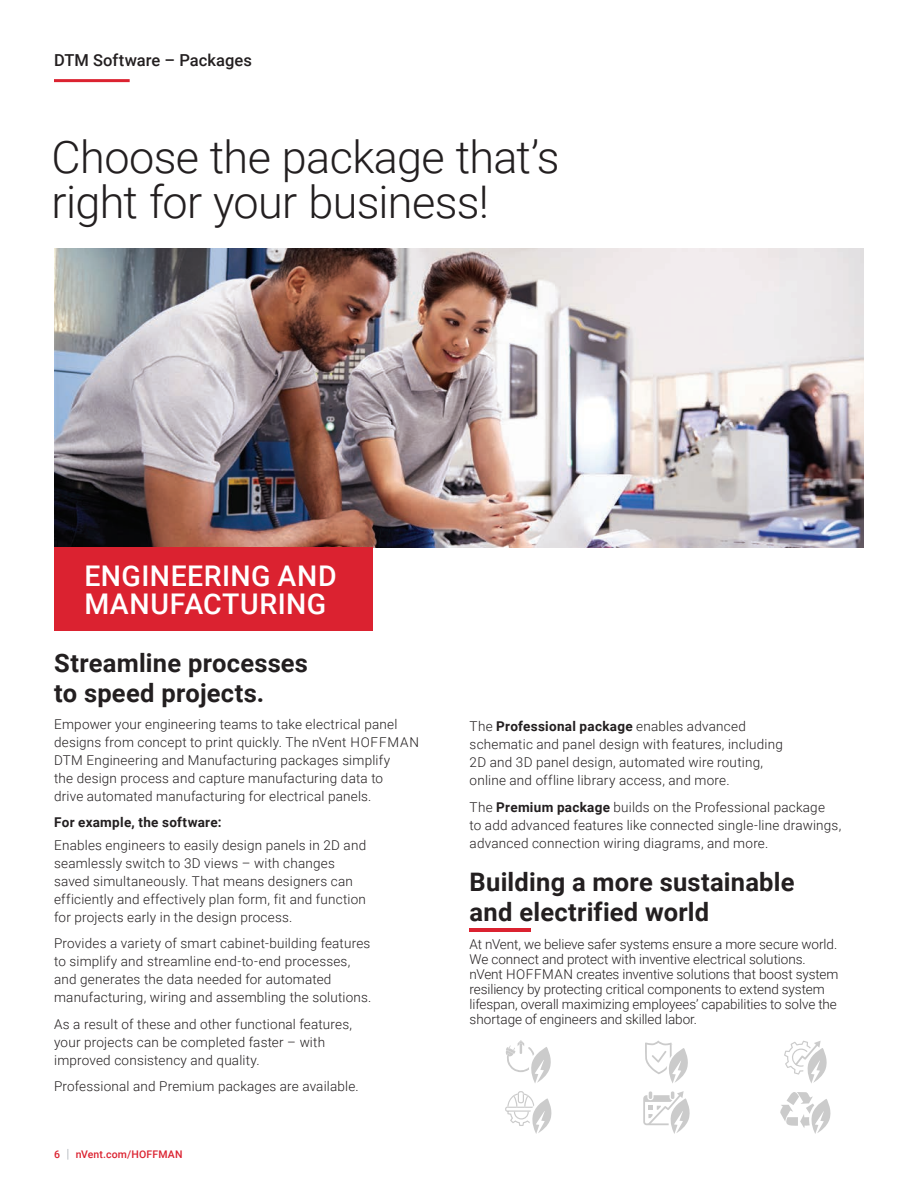
<style>
.page{position:relative;width:918px;height:1188px;background:#fff}
.page>*{position:absolute;margin:0;border:0;box-sizing:border-box;transform-origin:0 0}
.t1{font:300 45px/45px "Roboto";letter-spacing:-.015em;color:#231f20}
.t2{font:500 28.5px "Roboto";letter-spacing:.015em;color:#fff}
.Bodytext_1{font:700 25.5px/30px "Roboto";letter-spacing:.01em;color:#231f20}
.t3{font:500 16.5px "Roboto";color:#231f20}
.Bodytext_1-2{font:300 13.5px/18px "Roboto";letter-spacing:.015em;color:#231f20}
.Bodytext_1-3{font:300 13.5px/15px "Roboto";letter-spacing:-.005em;color:#231f20}
.Bodytext_1-4{font:700 13.5px "Roboto";letter-spacing:.02em;color:#231f20}
.t4{font:500 10.5px "Roboto";letter-spacing:.015em;color:#db2230}
.s1{font-weight:300;font-size:12.6px;color:#8f959e}
.s2{font-weight:700}
</style>
<div class="page">
<hr style="left:54px;top:79px;width:76px;height:3px;background:#db2230">
<img style="left:54px;top:248px;width:810px;height:299px">
<div style="left:54px;top:547px;width:319px;height:84px;background:#db2230"></div>
<hr style="left:470px;top:928px;width:61px;height:4px;background:#db2230">
<svg style="left:506px;top:1040px;width:45px;height:43px"></svg>
<svg style="left:645px;top:1041px;width:43px;height:42px"></svg>
<svg style="left:505px;top:1091px;width:47px;height:43px"></svg>
<svg style="left:643px;top:1091px;width:47px;height:43px"></svg>
<svg style="left:780px;top:1041px;width:51px;height:93px"></svg>
<p class="t3" style="left:54px;top:49px;width:199px">DTM Software – Packages</p>
<p class="t1" style="left:52px;top:133px;width:510px">Choose the package that’s right for your business!</p>
<p class="t2" style="left:84px;top:556px;width:254px">ENGINEERING AND</p>
<p class="t2" style="left:84px;top:584px;width:243px">MANUFACTURING</p>
<p class="Bodytext_1" style="left:54px;top:647px;width:255px">Streamline processes to speed projects.</p>
<p class="Bodytext_1-2" style="left:54px;top:715px;width:366px">Empower your engineering teams to take electrical panel designs from concept to print quickly. The nVent HOFFMAN DTM Engineering and Manufacturing packages simplify<br>the design process and capture manufacturing data to<br>drive automated manufacturing for electrical panels.</p>
<p class="Bodytext_1-4" style="left:54px;top:813px;width:169px">For example, the software:</p>
<p class="Bodytext_1-2" style="left:54px;top:835px;width:314px">Enables engineers to easily design panels in 2D and seamlessly switch to 3D views – with changes saved simultaneously. That means designers can efficiently and effectively plan form, fit and function for projects early in the design process.</p>
<p class="Bodytext_1-2" style="left:54px;top:934px;width:319px">Provides a variety of smart cabinet-building features to simplify and streamline end-to-end processes, and generates the data needed for automated manufacturing, wiring and assembling the solutions.</p>
<p class="Bodytext_1-2" style="left:54px;top:1014px;width:300px">As a result of these and other functional features, your projects can be completed faster – with improved consistency and quality.</p>
<p class="Bodytext_1-2" style="left:54px;top:1077px;width:306px">Professional and Premium packages are available.</p>
<p class="t4" style="left:54px;top:1147px;width:130px">6 <span class="s1">|</span> nVent.com/HOFFMAN</p>
<p class="Bodytext_1-2" style="left:470px;top:717px;width:315px">The <span class="s2">Professional package</span> enables advanced schematic and panel design with features, including 2D and 3D panel design, automated wire routing, online and offline library access, and more.</p>
<p class="Bodytext_1-2" style="left:470px;top:797px;width:373px">The <span class="s2">Premium package</span> builds on the Professional package<br>to add advanced features like connected single-line drawings, advanced connection wiring diagrams, and more.</p>
<p class="Bodytext_1" style="left:470px;top:866px;width:326px">Building a more sustainable and electrified world</p>
<p class="Bodytext_1-3" style="left:470px;top:936px;width:370px">At nVent, we believe safer systems ensure a more secure world.<br>We connect and protect with inventive electrical solutions. nVent HOFFMAN creates inventive solutions that boost system resiliency by protecting critical components to extend system lifespan, overall maximizing employees’ capabilities to solve the shortage of engineers and skilled labor.</p>
</div>
